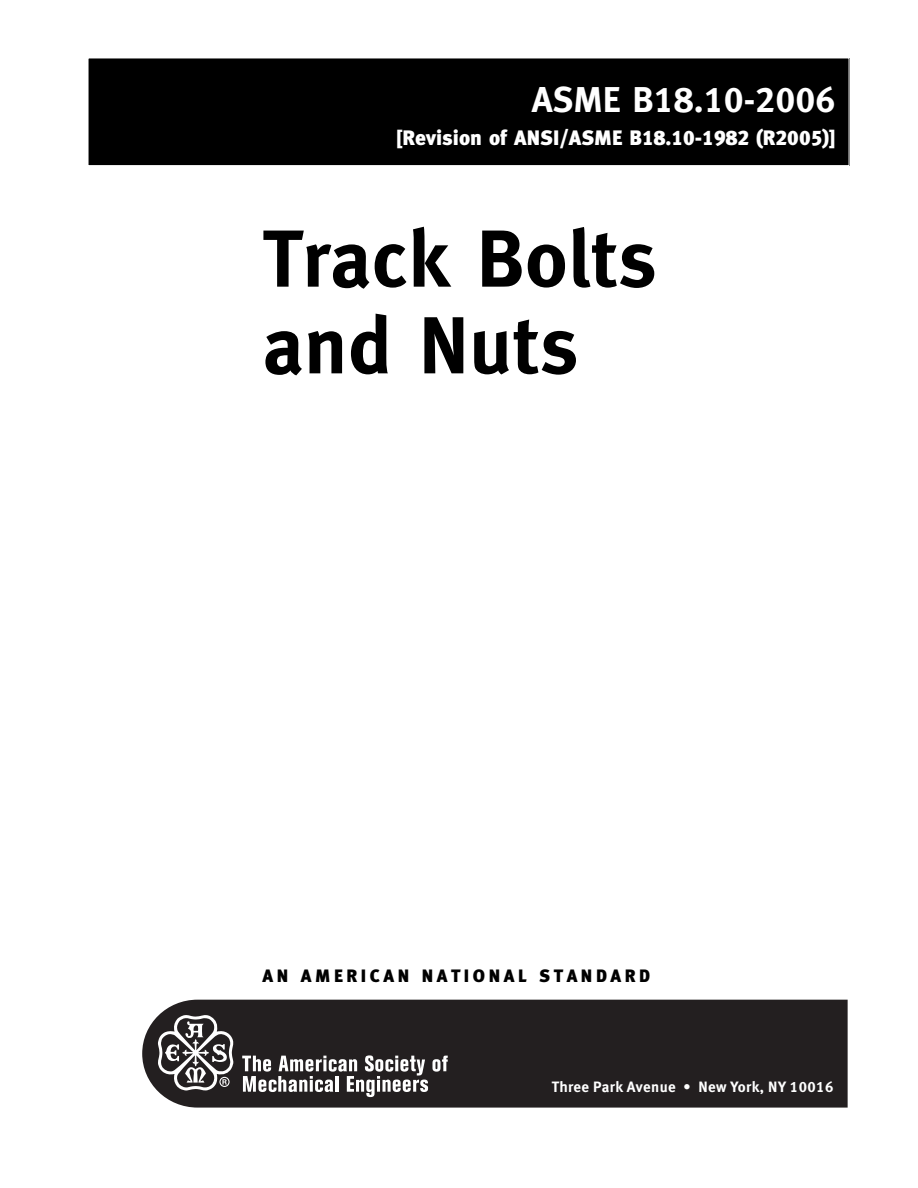
<style>
.page{position:relative;width:918px;height:1188px;background:#fff}
.page>*{position:absolute;margin:0;border:0;box-sizing:border-box;transform-origin:0 0}
.t1{font:80.7px/86.7px "Meta Bold LF";color:#000}
.t2{font:35.85px "Meta Bold LF";color:#fff}
.t3{font:21px "Meta Black LF";color:#fff}
.t4{font:18px "Meta Black LF";letter-spacing:.2em;color:#000}
.t5{font:15px "Meta Bold LF";letter-spacing:.025em;color:#fff}
</style>
<div class="page">
<div style="left:88px;top:58px;width:761px;height:108px;background:#000"></div>
<div style="left:88px;top:58px;width:761px;height:108px;border:1px solid #fff"></div>
<div style="left:142px;top:1000px;width:706px;height:108px;background:#231f20"></div>
<svg style="left:157px;top:1015px;width:77px;height:76px"></svg>
<svg style="left:242px;top:1055px;width:206px;height:42px"></svg>
<h2 class="t2" style="left:532px;top:85px;width:305px">ASME B18.10-2006</h2>
<p class="t3" style="left:396px;top:129px;width:441px">[Revision of ANSI/ASME B18.10-1982 (R2005)]</p>
<h1 class="t1" style="left:263px;top:221px;width:396px">Track Bolts and Nuts</h1>
<p class="t4" style="left:263px;top:969px;width:389px">AN AMERICAN NATIONAL STANDARD</p>
<p class="t5" style="left:552px;top:1081px;width:283px">Three Park Avenue • New York, NY 10016</p>
</div>
